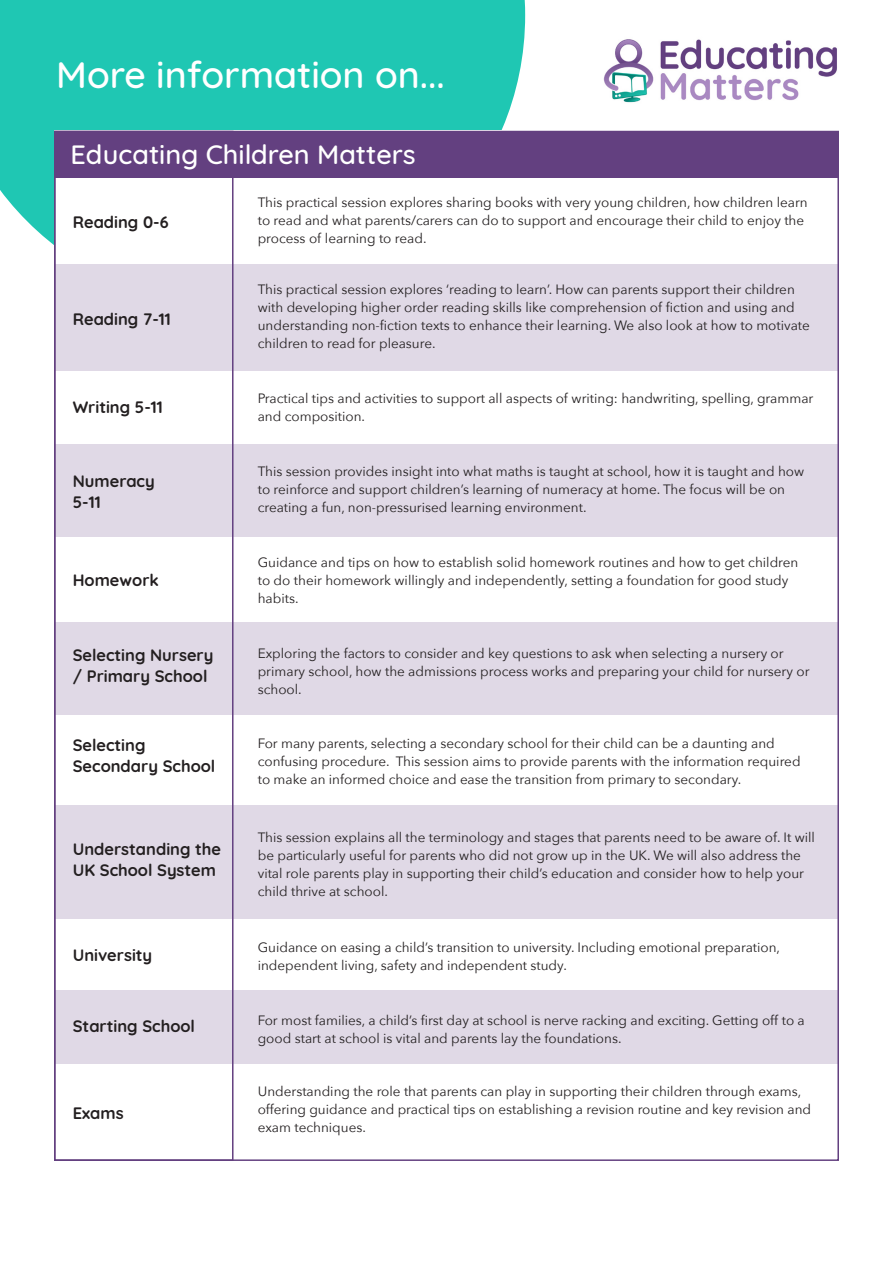
<style>
.page{position:relative;width:893px;height:1263px;background:#fff}
.page>*{position:absolute;margin:0;border:0;box-sizing:border-box;transform-origin:0 0}
.t1{font:500 37.5px "Quicksand";color:#fff}
.t2{font:500 27px "Quicksand";color:#fff}
.t3{font:700 16.5px/21px "Quicksand";color:#231f20}
.t4{font:13.5px/18px "Avenir Next";color:#231f20}
</style>
<div class="page">
<div style="left:0;top:0;width:525px;height:245px;background:#1fc7b3"></div>
<div style="left:54px;top:131px;width:785px;height:1030px;background:#fff"></div>
<div style="left:54px;top:990px;width:785px;height:74px;background:#e0d9e6"></div>
<div style="left:54px;top:805px;width:785px;height:114px;background:#e0d9e6"></div>
<div style="left:54px;top:622px;width:785px;height:93px;background:#e0d9e6"></div>
<div style="left:54px;top:444px;width:785px;height:93px;background:#e0d9e6"></div>
<div style="left:54px;top:264px;width:785px;height:107px;background:#e0d9e6"></div>
<div style="left:54px;top:131px;width:785px;height:47px;background:#634080"></div>
<div style="left:54px;top:131px;width:180px;height:1030px;border:2px solid #634080"></div>
<img style="left:603px;top:39px;width:234px;height:64px">
<p class="t1" style="left:56px;top:45px;width:390px">More information on...</p>
<p class="t2" style="left:71px;top:132px;width:347px">Educating Children Matters</p>
<p class="t3" style="left:73px;top:210px;width:97px">Reading 0-6</p>
<p class="t3" style="left:73px;top:308px;width:100px">Reading 7-11</p>
<p class="t3" style="left:73px;top:395px;width:92px">Writing 5-11</p>
<p class="t3" style="left:73px;top:470px;width:84px">Numeracy<br>5-11</p>
<p class="t3" style="left:73px;top:568px;width:88px">Homework</p>
<p class="t3" style="left:73px;top:643px;width:142px">Selecting Nursery / Primary School</p>
<p class="t4" style="left:258px;top:193px;width:551px">This practical session explores sharing books with very young children, how children learn to read and what parents/carers can do to support and encourage their child to enjoy the process of learning to read.</p>
<p class="t4" style="left:258px;top:279px;width:554px">This practical session explores ‘reading to learn’. How can parents support their children with developing higher order reading skills like comprehension of fiction and using and understanding non-fiction texts to enhance their learning. We also look at how to motivate children to read for pleasure.</p>
<p class="t4" style="left:258px;top:388px;width:557px">Practical tips and activities to support all aspects of writing: handwriting, spelling, grammar and composition.</p>
<p class="t4" style="left:258px;top:461px;width:548px">This session provides insight into what maths is taught at school, how it is taught and how to reinforce and support children’s learning of numeracy at home. The focus will be on creating a fun, non-pressurised learning environment.</p>
<p class="t4" style="left:258px;top:553px;width:542px">Guidance and tips on how to establish solid homework routines and how to get children to do their homework willingly and independently, setting a foundation for good study habits.</p>
<p class="t4" style="left:258px;top:643px;width:553px">Exploring the factors to consider and key questions to ask when selecting a nursery or primary school, how the admissions process works and preparing your child for nursery or school.</p>
<p class="t3" style="left:73px;top:733px;width:144px">Selecting<br>Secondary School</p>
<p class="t4" style="left:258px;top:734px;width:544px">For many parents, selecting a secondary school for their child can be a daunting and confusing procedure. This session aims to provide parents with the information required to make an informed choice and ease the transition from primary to secondary.</p>
<p class="t3" style="left:73px;top:837px;width:150px">Understanding the<br>UK School System</p>
<p class="t3" style="left:73px;top:943px;width:81px">University</p>
<p class="t3" style="left:73px;top:1014px;width:124px">Starting School</p>
<p class="t3" style="left:73px;top:1102px;width:52px">Exams</p>
<p class="t4" style="left:258px;top:828px;width:559px">This session explains all the terminology and stages that parents need to be aware of. It will be particularly useful for parents who did not grow up in the UK. We will also address the vital role parents play in supporting their child’s education and consider how to help your child thrive at school.</p>
<p class="t4" style="left:258px;top:937px;width:524px">Guidance on easing a child’s transition to university. Including emotional preparation, independent living, safety and independent study.</p>
<p class="t4" style="left:258px;top:1011px;width:549px">For most families, a child’s first day at school is nerve racking and exciting. Getting off to a good start at school is vital and parents lay the foundations.</p>
<p class="t4" style="left:258px;top:1082px;width:555px">Understanding the role that parents can play in supporting their children through exams, offering guidance and practical tips on establishing a revision routine and key revision and exam techniques.</p>
</div>
